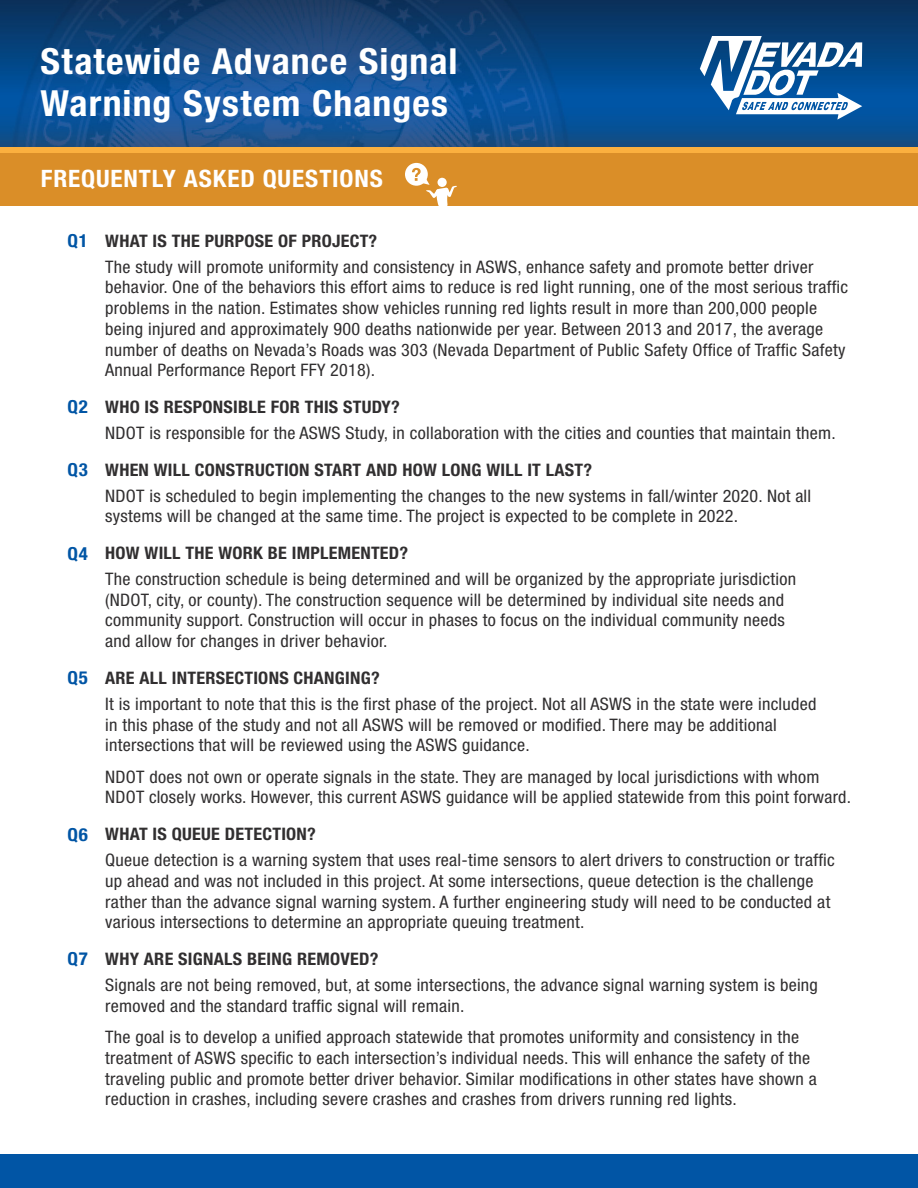
<style>
.page{position:relative;width:918px;height:1188px;background:#fff}
.page>*{position:absolute;margin:0;border:0;box-sizing:border-box;transform-origin:0 0}
.t1{font:700 condensed 36px/42px "Helvetica Neue LT Std";letter-spacing:.03em;color:#fff;scale:1.05 1}
.Heading_2{font:700 condensed 24px "Helvetica Neue LT Std";letter-spacing:.035em;color:#fff;scale:1.05 1}
.t2{font:700 condensed 18px "Helvetica Neue LT Std";letter-spacing:.035em;color:#0155a5;scale:1.05 1}
.Body{font:condensed 17.25px/20.7px "Helvetica Neue LT Std";letter-spacing:.015em;color:#312f30;scale:1.05 1}
.Body-2{font:700 condensed 17.25px "Helvetica Neue LT Std";letter-spacing:.015em;color:#312f30;scale:1.05 1}
</style>
<div class="page">
<img style="left:0;top:0;width:918px;height:147px">
<svg style="left:700px;top:36px;width:162px;height:84px"></svg>
<div style="left:0;top:151px;width:918px;height:54px;background:#da8e28"></div>
<div style="left:0;top:147px;width:918px;height:6px;background:#fbb03f"></div>
<div style="left:405px;top:163px;width:23px;height:23px;background:#fff;border-radius:50%"></div>
<svg style="left:412px;top:168px;width:45px;height:38px"></svg>
<div style="left:0;top:1154px;width:918px;height:34px;background:#0155a5"></div>
<h1 class="t1" style="left:40px;top:39px;width:399px">Statewide Advance Signal<br>Warning System Changes</h1>
<p class="Heading_2" style="left:41px;top:164px;width:327px">FREQUENTLY ASKED QUESTIONS</p>
<p class="t2" style="left:68px;top:230px;width:21px">Q1</p>
<p class="Body-2" style="left:105px;top:230px;width:261px">WHAT IS THE PURPOSE OF PROJECT?</p>
<p class="Body" style="left:105px;top:256px;width:709px">The study will promote uniformity and consistency in ASWS, enhance safety and promote better driver behavior. One of the behaviors this effort aims to reduce is red light running, one of the most serious traffic problems in the nation. Estimates show vehicles running red lights result in more than 200,000 people being injured and approximately 900 deaths nationwide per year. Between 2013 and 2017, the average number of deaths on Nevada’s Roads was 303 (Nevada Department of Public Safety Office of Traffic Safety Annual Performance Report FFY 2018).</p>
<p class="t2" style="left:68px;top:396px;width:21px">Q2</p>
<p class="Body-2" style="left:105px;top:396px;width:282px">WHO IS RESPONSIBLE FOR THIS STUDY?</p>
<p class="Body" style="left:105px;top:422px;width:697px">NDOT is responsible for the ASWS Study, in collaboration with the cities and counties that maintain them.</p>
<p class="t2" style="left:68px;top:459px;width:21px">Q3</p>
<p class="Body-2" style="left:105px;top:459px;width:465px">WHEN WILL CONSTRUCTION START AND HOW LONG WILL IT LAST?</p>
<p class="Body" style="left:105px;top:485px;width:674px">NDOT is scheduled to begin implementing the changes to the new systems in fall/winter 2020. Not all systems will be changed at the same time. The project is expected to be complete in 2022.</p>
<p class="t2" style="left:68px;top:542px;width:21px">Q4</p>
<p class="Body-2" style="left:105px;top:542px;width:290px">HOW WILL THE WORK BE IMPLEMENTED?</p>
<p class="Body" style="left:105px;top:569px;width:659px">The construction schedule is being determined and will be organized by the appropriate jurisdiction (NDOT, city, or county). The construction sequence will be determined by individual site needs and community support. Construction will occur in phases to focus on the individual community needs and allow for changes in driver behavior.</p>
<p class="t2" style="left:68px;top:667px;width:21px">Q5</p>
<p class="Body-2" style="left:105px;top:667px;width:263px">ARE ALL INTERSECTIONS CHANGING?</p>
<p class="Body" style="left:105px;top:693px;width:679px">It is important to note that this is the first phase of the project. Not all ASWS in the state were included in this phase of the study and not all ASWS will be removed or modified. There may be additional intersections that will be reviewed using the ASWS guidance.</p>
<p class="Body" style="left:105px;top:766px;width:712px">NDOT does not own or operate signals in the state. They are managed by local jurisdictions with whom<br>NDOT closely works. However, this current ASWS guidance will be applied statewide from this point forward.</p>
<p class="t2" style="left:68px;top:823px;width:21px">Q6</p>
<p class="Body-2" style="left:105px;top:824px;width:202px">WHAT IS QUEUE DETECTION?</p>
<p class="Body" style="left:105px;top:850px;width:696px">Queue detection is a warning system that uses real-time sensors to alert drivers to construction or traffic up ahead and was not included in this project. At some intersections, queue detection is the challenge rather than the advance signal warning system. A further engineering study will need to be conducted at various intersections to determine an appropriate queuing treatment.</p>
<p class="t2" style="left:68px;top:948px;width:21px">Q7</p>
<p class="Body-2" style="left:105px;top:948px;width:262px">WHY ARE SIGNALS BEING REMOVED?</p>
<p class="Body" style="left:105px;top:974px;width:680px">Signals are not being removed, but, at some intersections, the advance signal warning system is being removed and the standard traffic signal will remain.</p>
<p class="Body" style="left:105px;top:1027px;width:679px">The goal is to develop a unified approach statewide that promotes uniformity and consistency in the treatment of ASWS specific to each intersection’s individual needs. This will enhance the safety of the traveling public and promote better driver behavior. Similar modifications in other states have shown a reduction in crashes, including severe crashes and crashes from drivers running red lights.</p>
</div>
